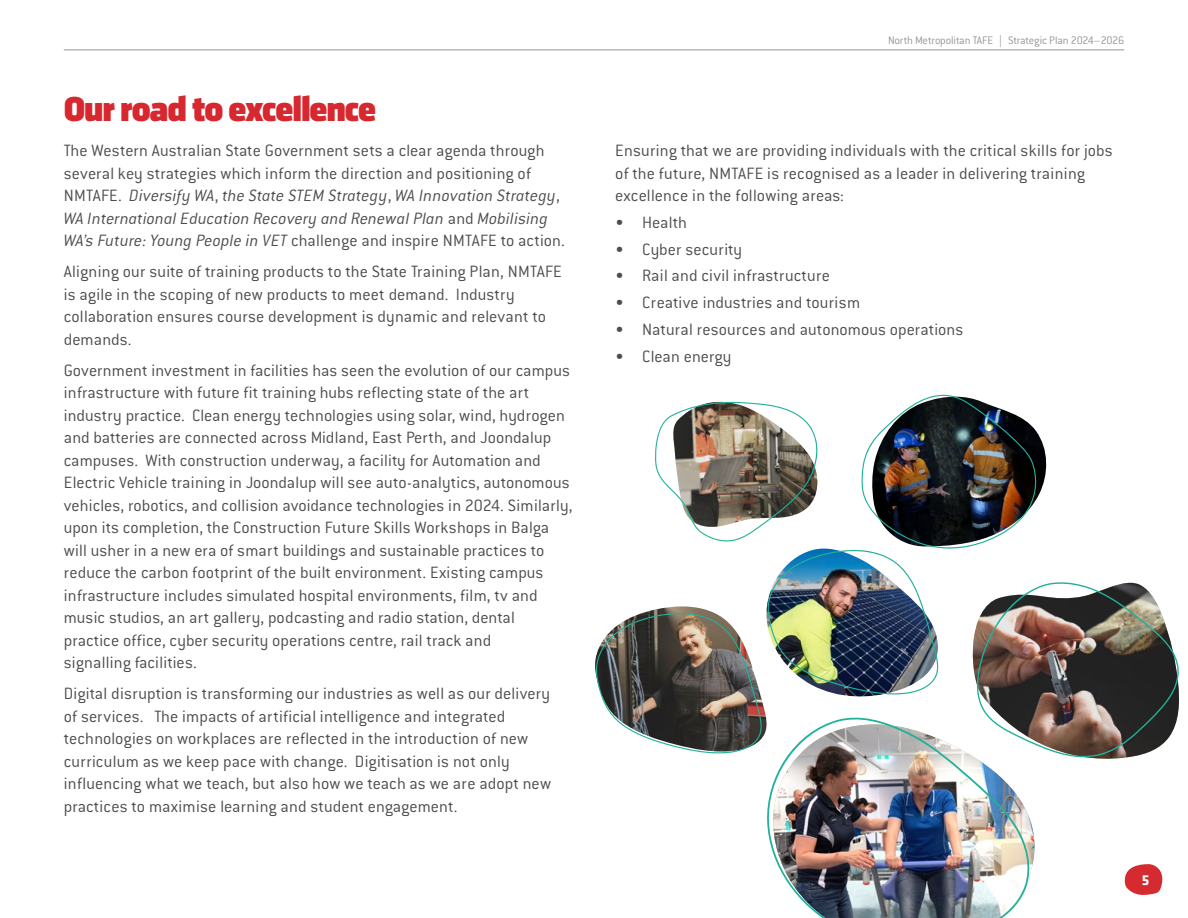
<style>
.page{position:relative;width:1188px;height:918px;background:#fff}
.page>*{position:absolute;margin:0;border:0;box-sizing:border-box;transform-origin:0 0}
.t1{font:36px "Klavika Display Bl";letter-spacing:-.03em;color:#d7282f}
.t2{font:300 18px/22.5px "Conduit ITC Std";letter-spacing:.005em;color:#4d4d4f}
.t3{font:700 15px "Klavika";color:#fff}
.t4{font:300 12px "Conduit ITC Std";letter-spacing:-.015em;color:#939598}
.s1{font-style:italic}
</style>
<div class="page">
<hr style="left:64px;top:50px;width:1060px;height:1px;background:#939598">
<svg style="left:1125px;top:864px;width:38px;height:31px"></svg>
<img style="left:767px;top:766px;width:265px;height:152px">
<img style="left:595px;top:394px;width:584px;height:372px">
<h1 class="t1" style="left:64px;top:87px;width:314px">Our road to excellence</h1>
<p class="t2" style="left:64px;top:139px;width:503px">The Western Australian State Government sets a clear agenda through several key strategies which inform the direction and positioning of NMTAFE. <span class="s1">Diversify WA</span>, <span class="s1">the State STEM Strategy</span>, <span class="s1">WA Innovation Strategy</span>, <span class="s1">WA International Education Recovery and Renewal Plan</span> and <span class="s1">Mobilising WA’s Future: Young People in VET</span> challenge and inspire NMTAFE to action.</p>
<p class="t2" style="left:64px;top:260px;width:500px">Aligning our suite of training products to the State Training Plan, NMTAFE is agile in the scoping of new products to meet demand. Industry collaboration ensures course development is dynamic and relevant to demands.</p>
<p class="t2" style="left:64px;top:358px;width:510px">Government investment in facilities has seen the evolution of our campus infrastructure with future fit training hubs reflecting state of the art industry practice. Clean energy technologies using solar, wind, hydrogen and batteries are connected across Midland, East Perth, and Joondalup campuses. With construction underway, a facility for Automation and Electric Vehicle training in Joondalup will see auto-analytics, autonomous vehicles, robotics, and collision avoidance technologies in 2024. Similarly, upon its completion, the Construction Future Skills Workshops in Balga will usher in a new era of smart buildings and sustainable practices to reduce the carbon footprint of the built environment. Existing campus infrastructure includes simulated hospital environments, film, tv and music studios, an art gallery, podcasting and radio station, dental practice office, cyber security operations centre, rail track and<br>signalling facilities.</p>
<p class="t2" style="left:64px;top:682px;width:489px">Digital disruption is transforming our industries as well as our delivery of services. The impacts of artificial intelligence and integrated technologies on workplaces are reflected in the introduction of new curriculum as we keep pace with change. Digitisation is not only influencing what we teach, but also how we teach as we are adopt new practices to maximise learning and student engagement.</p>
<p class="t4" style="left:888px;top:33px;width:238px">North Metropolitan TAFE | Strategic Plan 2024–2026</p>
<p class="t2" style="left:615px;top:139px;width:499px">Ensuring that we are providing individuals with the critical skills for jobs of the future, NMTAFE is recognised as a leader in delivering training excellence in the following areas:</p>
<p class="t2" style="left:615px;top:210px;width:73px">• Health</p>
<p class="t2" style="left:615px;top:237px;width:128px">• Cyber security</p>
<p class="t2" style="left:615px;top:264px;width:216px">• Rail and civil infrastructure</p>
<p class="t2" style="left:615px;top:291px;width:246px">• Creative industries and tourism</p>
<p class="t2" style="left:615px;top:317px;width:349px">• Natural resources and autonomous operations</p>
<p class="t2" style="left:615px;top:344px;width:118px">• Clean energy</p>
<p class="t3" style="left:1142px;top:869px;width:9px">5</p>
</div>
